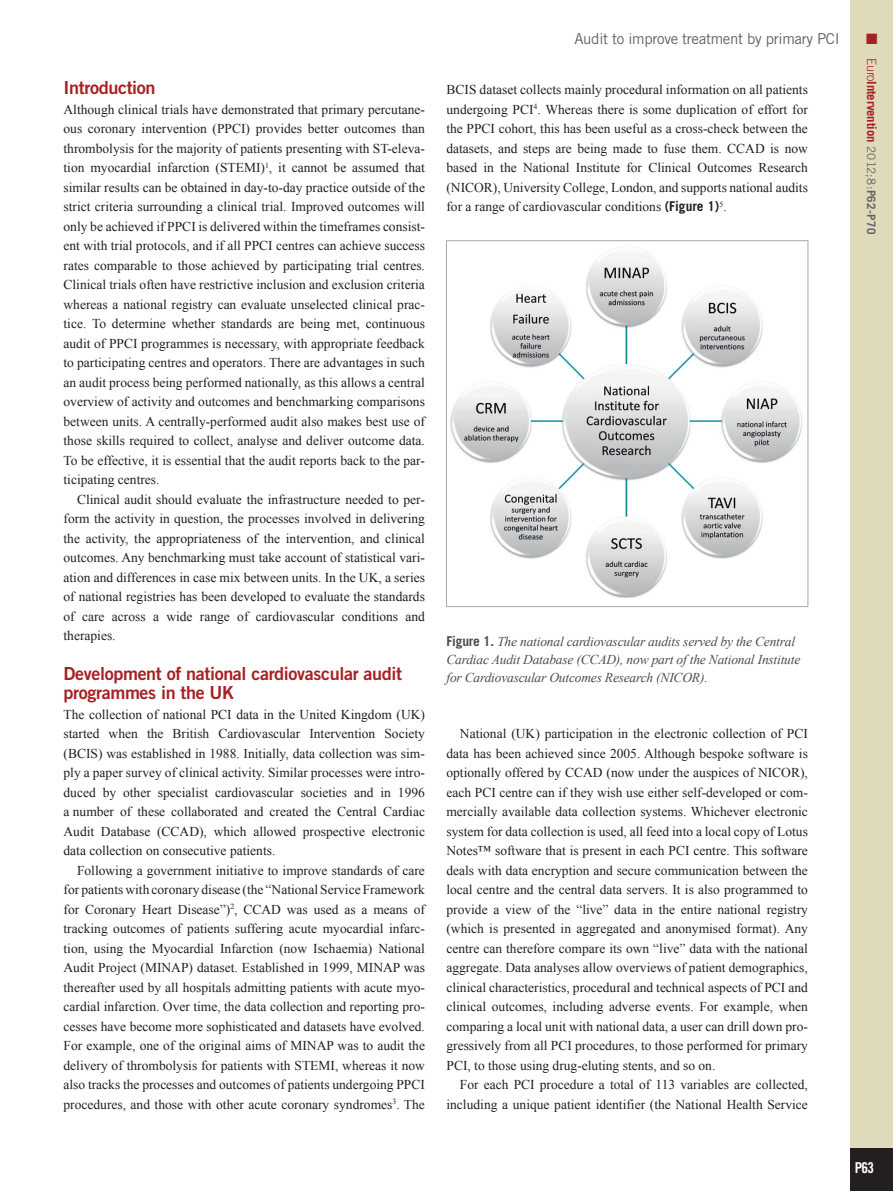
<style>
.page{position:relative;width:893px;height:1191px;background:#fff}
.page>*{position:absolute;margin:0;border:0;box-sizing:border-box;transform-origin:0 0}
.intertitre1{font:18px/19.5px "Trade Gothic LT Std Bd 2";letter-spacing:-.02em;color:#a72023}
.running_title{font:15px "Trade Gothic LT Std";letter-spacing:-.02em;color:#636366}
.t1{font:15px "Trade Gothic LT Std Bd Cn 20";color:#fff}
.t2{font:15px "Zapf Dingbats ITC";color:#a72023}
.text_paragraph{font:13.5px/19.5px "Times New Roman";color:#231f20;text-align:justify}
.text_1er_paragraph{font:13.5px/19.5px "Times New Roman";color:#231f20;text-align:justify}
.figure_legende{font:italic 13.5px/18px "Times New Roman";letter-spacing:-.015em;color:#4b4c4d}
.t3{font:700 12.75px "Trade Gothic LT Std";letter-spacing:-.01em;color:#a72023}
.s1{font-family:"Trade Gothic LT Std";font-weight:700}
.s2{font-family:"Trade Gothic LT Std";font-weight:700;font-style:normal}
.s3{font-weight:300}
.s4{font-weight:400;font-size:11.7px;color:#636366}
.s5{font-size:11.7px;color:#636366}
</style>
<div class="page">
<div style="left:850px;top:0;width:43px;height:1191px;background:#dedaba"></div>
<div style="left:850px;top:1148px;width:43px;height:43px;background:#231f20"></div>
<img style="left:450px;top:248px;width:353px;height:350px">
<div style="left:446px;top:240px;width:362px;height:367px;border:1px solid #a8a9ad"></div>
<p class="intertitre1" style="left:64px;top:78px;width:94px">Introduction</p>
<p class="text_1er_paragraph" style="left:64px;top:99px;width:363px">Although clinical trials have demonstrated that primary percutane&shy;ous coronary intervention (PPCI) provides better outcomes than thrombolysis for the majority of patients presenting with ST-eleva&shy;tion myocardial infarction (STEMI)<sup>1</sup>, it cannot be assumed that similar results can be obtained in day-to-day practice outside of the strict criteria surrounding a clinical trial. Improved outcomes will only be achieved if PPCI is delivered within the timeframes consist&shy;ent with trial protocols, and if all PPCI centres can achieve success rates comparable to those achieved by participating trial centres.<br>Clinical trials often have restrictive inclusion and exclusion criteria whereas a national registry can evaluate unselected clinical prac&shy;tice. To determine whether standards are being met, continuous audit of PPCI programmes is necessary, with appropriate feedback to participating centres and operators. There are advantages in such an audit process being performed nationally, as this allows a central overview of activity and outcomes and benchmarking comparisons between units. A centrally-performed audit also makes best use of those skills required to collect, analyse and deliver outcome data.<br>To be effective, it is essential that the audit reports back to the par&shy;ticipating centres.</p>
<p class="text_paragraph" style="left:64px;top:489px;width:363px;text-indent:14px">Clinical audit should evaluate the infrastructure needed to per&shy;form the activity in question, the processes involved in delivering the activity, the appropriateness of the intervention, and clinical outcomes. Any benchmarking must take account of statistical vari&shy;ation and differences in case mix between units. In the UK, a series of national registries has been developed to evaluate the standards of care across a wide range of cardiovascular conditions and therapies.</p>
<p class="intertitre1" style="left:64px;top:663px;width:340px">Development of national cardiovascular audit programmes in the UK</p>
<p class="text_1er_paragraph" style="left:64px;top:704px;width:363px">The collection of national PCI data in the United Kingdom (UK) started when the British Cardiovascular Intervention Society (BCIS) was established in 1988. Initially, data collection was sim&shy;ply a paper survey of clinical activity. Similar processes were intro&shy;duced by other specialist cardiovascular societies and in 1996 a number of these collaborated and created the Central Cardiac Audit Database (CCAD), which allowed prospective electronic data collection on consecutive patients.</p>
<p class="text_paragraph" style="left:64px;top:860px;width:363px;text-indent:14px">Following a government initiative to improve standards of care for patients with coronary disease (the “National Service Framework for Coronary Heart Disease”)<sup>2</sup>, CCAD was used as a means of tracking outcomes of patients suffering acute myocardial infarc&shy;tion, using the Myocardial Infarction (now Ischaemia) National Audit Project (MINAP) dataset. Established in 1999, MINAP was thereafter used by all hospitals admitting patients with acute myo&shy;cardial infarction. Over time, the data collection and reporting pro&shy;cesses have become more sophisticated and datasets have evolved.<br>For example, one of the original aims of MINAP was to audit the delivery of thrombolysis for patients with STEMI, whereas it now also tracks the processes and outcomes of patients undergoing PPCI procedures, and those with other acute coronary syndromes<sup>3</sup>. The</p>
<p class="running_title" style="left:574px;top:30px;width:267px">Audit to improve treatment by primary PCI</p>
<p class="text_paragraph" style="left:446px;top:80px;width:363px">BCIS dataset collects mainly procedural information on all patients undergoing PCI<sup>4</sup>. Whereas there is some duplication of effort for the PPCI cohort, this has been useful as a cross-check between the datasets, and steps are being made to fuse them. CCAD is now based in the National Institute for Clinical Outcomes Research (NICOR), University College, London, and supports national audits for a range of cardiovascular conditions <span class="s1">(Figure 1)</span><sup>5</sup>.</p>
<p class="figure_legende" style="left:446px;top:632px;width:355px"><span class="s2">Figure 1.</span> The national cardiovascular audits served by the Central<br>Cardiac Audit Database (CCAD), now part of the National Institute for Cardiovascular Outcomes Research (NICOR).</p>
<p class="text_paragraph" style="left:446px;top:723px;width:363px;text-indent:14px">National (UK) participation in the electronic collection of PCI data has been achieved since 2005. Although bespoke software is optionally offered by CCAD (now under the auspices of NICOR), each PCI centre can if they wish use either self-developed or com&shy;mercially available data collection systems. Whichever electronic system for data collection is used, all feed into a local copy of Lotus Notes™ software that is present in each PCI centre. This software deals with data encryption and secure communication between the local centre and the central data servers. It is also programmed to provide a view of the “live” data in the entire national registry (which is presented in aggregated and anonymised format). Any centre can therefore compare its own “live” data with the national aggregate. Data analyses allow overviews of patient demographics, clinical characteristics, procedural and technical aspects of PCI and clinical outcomes, including adverse events. For example, when comparing a local unit with national data, a user can drill down pro&shy;gressively from all PCI procedures, to those performed for primary PCI, to those using drug-eluting stents, and so on.</p>
<p class="text_paragraph" style="left:446px;top:1074px;width:363px;text-align:right">For each PCI procedure a total of 113 variables are collected, including a unique patient identifier (the National Health Service</p>
<p class="t2" style="left:866px;top:32px;width:13px">■</p>
<p class="t3" style="left:879px;top:58px;width:177px;rotate:90deg"><span class="s3">Euro</span>Intervention <span class="s4">2012;8:</span><span class="s5">P62-P70</span></p>
<p class="t1" style="left:855px;top:1158px;width:21px">P63</p>
</div>
